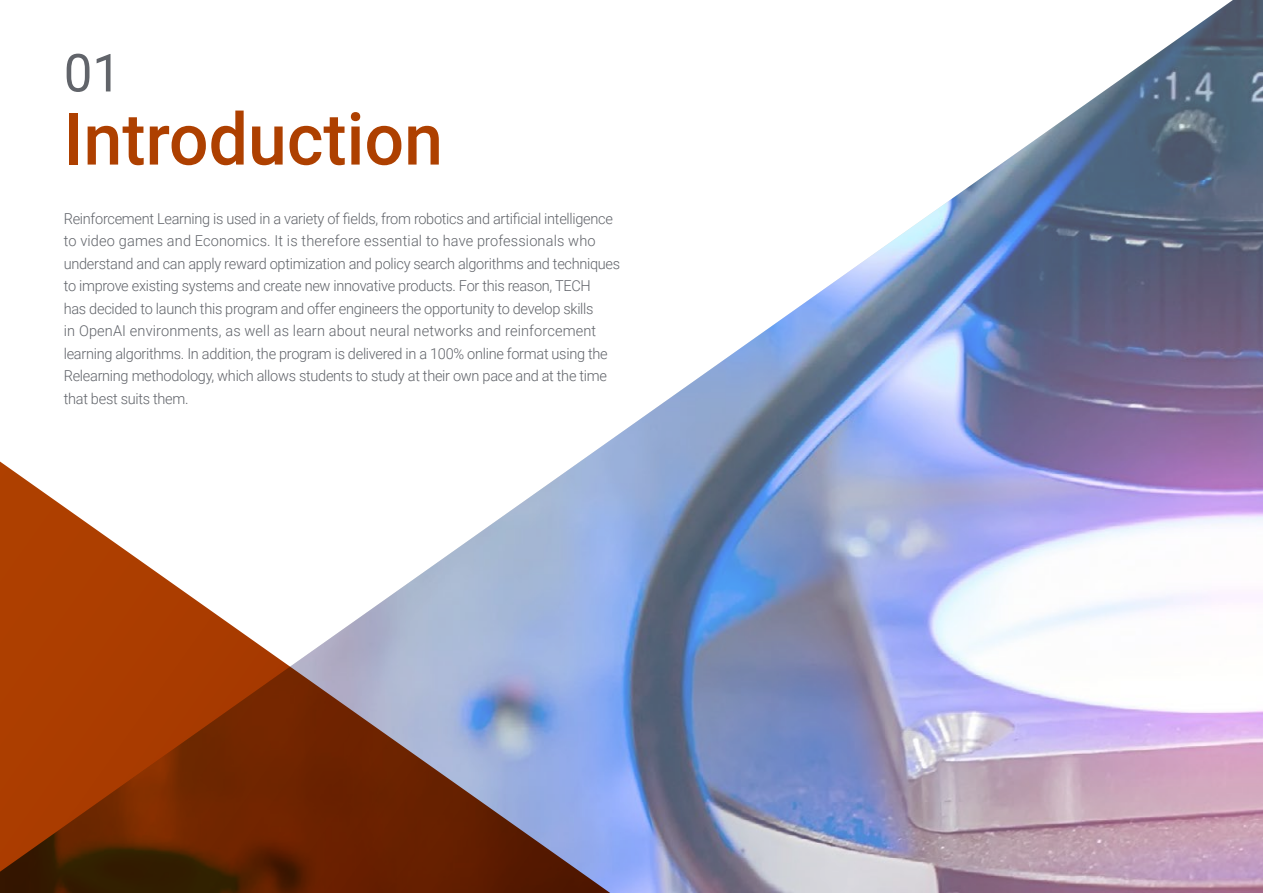
<style>
.page{position:relative;width:1263px;height:893px;background:#fff}
.page>*{position:absolute;margin:0;border:0;box-sizing:border-box;transform-origin:0 0}
.t1{font:500 72px "Roboto";color:#ae4000}
.t2{font:52.5px "Roboto";color:#61646a}
.t3{font:300 15px/22.5px "Roboto";letter-spacing:-.02em;color:#61646a}
</style>
<div class="page">
<img style="left:602px;top:0;width:661px;height:893px">
<svg style="left:0;top:446px;width:640px;height:447px"></svg>
<h2 class="t2" style="left:64px;top:36px;width:59px">01</h2>
<h1 class="t1" style="left:64px;top:89px;width:381px">Introduction</h1>
<p class="t3" style="left:64px;top:207px;width:558px">Reinforcement Learning is used in a variety of fields, from robotics and artificial intelligence to video games and Economics. It is therefore essential to have professionals who understand and can apply reward optimization and policy search algorithms and techniques to improve existing systems and create new innovative products. For this reason, TECH<br>has decided to launch this program and offer engineers the opportunity to develop skills<br>in OpenAI environments, as well as learn about neural networks and reinforcement learning algorithms. In addition, the program is delivered in a 100% online format using the Relearning methodology, which allows students to study at their own pace and at the time that best suits them.</p>
</div>
